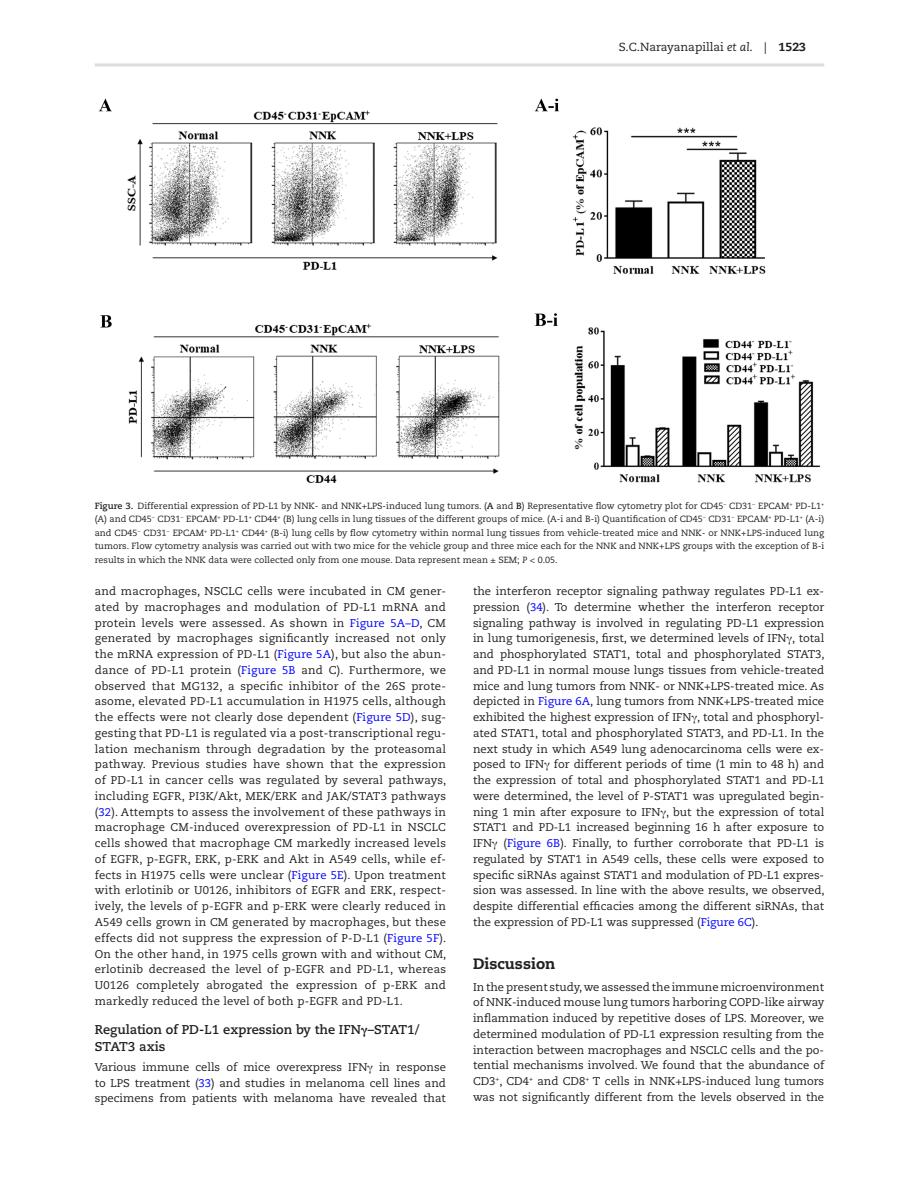
<style>
.page{position:relative;width:919px;height:1187px;background:#fff}
.page>*{position:absolute;margin:0;border:0;box-sizing:border-box;transform-origin:0 0}
.t1{font:800 15px "Caecilia LT Std";color:#231f20}
.t2{font:700 12.75px/16.5px "Caecilia LT Std";color:#231f20}
.t3{font:11.7px "Caecilia LT Std";color:#231f20}
.t4{font:11.25px/15.8px "Caecilia LT Std";color:#231f20;text-align:justify}
.t5{font:9px/13.5px "Caecilia LT Std";color:#231f20;text-align:justify}
.s1{font-style:italic}
.s2{font-weight:800}
.s3{font-weight:700}
.s4{color:#00f}
.s5{font-family:"Gandhari Unicode"}
</style>
<div class="page">
<img style="left:98px;top:98px;width:722px;height:385px">
<hr style="left:95px;top:63px;width:729px;height:3px;background:#dcdddf">
<p class="t3" style="left:619px;top:41px;width:189px">S.C.Narayanapillai <span class="s1">et al</span>. | <span class="s2">1523</span></p>
<p class="t5" style="left:95px;top:499px;width:731px"><span class="s3">Figure 3.</span> Differential expression of PD-L1 by NNK- and NNK+LPS-induced lung tumors. (<span class="s3">A</span> and <span class="s3">B</span>) Representative flow cytometry plot for CD45<sup>−</sup> CD31<sup>−</sup> EPCAM<sup>+</sup> PD-L1<sup>+ </sup>(A) and CD45<sup>−</sup> CD31<sup>−</sup> EPCAM<sup>+</sup> PD-L1<sup>+</sup> CD44<sup>+</sup> (B) lung cells in lung tissues of the different groups of mice. (A-i and B-i) Quantification of CD45<sup>−</sup> CD31<sup>−</sup> EPCAM<sup>+</sup> PD-L1<sup>+</sup> (A-i) and CD45<sup>−</sup> CD31<sup>−</sup> EPCAM<sup>+</sup> PD-L1<sup>+</sup> CD44<sup>+</sup> (B-i) lung cells by flow cytometry within normal lung tissues from vehicle-treated mice and NNK- or NNK+LPS-induced lung tumors. Flow cytometry analysis was carried out with two mice for the vehicle group and three mice each for the NNK and NNK+LPS groups with the exception of B-i results in which the NNK data were collected only from one mouse. Data represent mean ± SEM; <span class="s1">P</span> &lt; 0.05.</p>
<p class="t4" style="left:95px;top:583px;width:353px">and macrophages, NSCLC cells were incubated in CM gener&shy;ated by macrophages and modulation of PD-L1 mRNA and protein levels were assessed. As shown in <span class="s4">Figure 5A–D</span>, CM generated by macrophages significantly increased not only the mRNA expression of PD-L1 (<span class="s4">Figure 5A</span>), but also the abun&shy;dance of PD-L1 protein (<span class="s4">Figure 5B</span> and C). Furthermore, we observed that MG132, a specific inhibitor of the 26S prote&shy;asome, elevated PD-L1 accumulation in H1975 cells, although the effects were not clearly dose dependent (<span class="s4">Figure 5D</span>), sug&shy;gesting that PD-L1 is regulated via a post-transcriptional regu&shy;lation mechanism through degradation by the proteasomal pathway. Previous studies have shown that the expression of PD-L1 in cancer cells was regulated by several pathways, including EGFR, PI3K/Akt, MEK/ERK and JAK/STAT3 pathways (<span class="s4">32</span>). Attempts to assess the involvement of these pathways in macrophage CM-induced overexpression of PD-L1 in NSCLC cells showed that macrophage CM markedly increased levels of EGFR, p-EGFR, ERK, p-ERK and Akt in A549 cells, while ef&shy;fects in H1975 cells were unclear (<span class="s4">Figure 5E</span>). Upon treatment with erlotinib or U0126, inhibitors of EGFR and ERK, respect&shy;ively, the levels of p-EGFR and p-ERK were clearly reduced in A549 cells grown in CM generated by macrophages, but these effects did not suppress the expression of P-D-L1 (<span class="s4">Figure 5F</span>).<br>On the other hand, in 1975 cells grown with and without CM, erlotinib decreased the level of p-EGFR and PD-L1, whereas U0126 completely abrogated the expression of p-ERK and markedly reduced the level of both p-EGFR and PD-L1.</p>
<p class="t2" style="left:95px;top:1021px;width:326px">Regulation of PD-L1 expression by the IFN<span class="s5">γ</span>–STAT1/<br>STAT3 axis</p>
<p class="t4" style="left:95px;top:1059px;width:353px">Various immune cells of mice overexpress IFN<span class="s5">γ</span> in response to LPS treatment (<span class="s4">33</span>) and studies in melanoma cell lines and specimens from patients with melanoma have revealed that</p>
<p class="t4" style="left:473px;top:583px;width:353px">the interferon receptor signaling pathway regulates PD-L1 ex&shy;pression (<span class="s4">34</span>). To determine whether the interferon receptor signaling pathway is involved in regulating PD-L1 expression in lung tumorigenesis, first, we determined levels of IFN<span class="s5">γ</span>, total and phosphorylated STAT1, total and phosphorylated STAT3, and PD-L1 in normal mouse lungs tissues from vehicle-treated mice and lung tumors from NNK- or NNK+LPS-treated mice. As depicted in <span class="s4">Figure 6A</span>, lung tumors from NNK+LPS-treated mice exhibited the highest expression of IFN<span class="s5">γ</span>, total and phosphoryl&shy;ated STAT1, total and phosphorylated STAT3, and PD-L1. In the next study in which A549 lung adenocarcinoma cells were ex&shy;posed to IFN<span class="s5">γ</span> for different periods of time (1 min to 48 h) and the expression of total and phosphorylated STAT1 and PD-L1 were determined, the level of P-STAT1 was upregulated begin&shy;ning 1 min after exposure to IFN<span class="s5">γ</span>, but the expression of total STAT1 and PD-L1 increased beginning 16 h after exposure to IFN<span class="s5">γ</span> (<span class="s4">Figure 6B</span>). Finally, to further corroborate that PD-L1 is regulated by STAT1 in A549 cells, these cells were exposed to specific siRNAs against STAT1 and modulation of PD-L1 expres&shy;sion was assessed. In line with the above results, we observed, despite differential efficacies among the different siRNAs, that the expression of PD-L1 was suppressed (<span class="s4">Figure 6C</span>).</p>
<h1 class="t1" style="left:473px;top:954px;width:84px">Discussion</h1>
<p class="t4" style="left:473px;top:979px;width:353px">In the present study, we assessed the immune microenvironment of NNK-induced mouse lung tumors harboring COPD-like airway inflammation induced by repetitive doses of LPS. Moreover, we determined modulation of PD-L1 expression resulting from the interaction between macrophages and NSCLC cells and the po&shy;tential mechanisms involved. We found that the abundance of CD3<sup>+</sup>, CD4<sup>+</sup> and CD8<sup>+</sup> T cells in NNK+LPS-induced lung tumors was not significantly different from the levels observed in the</p>
</div>
